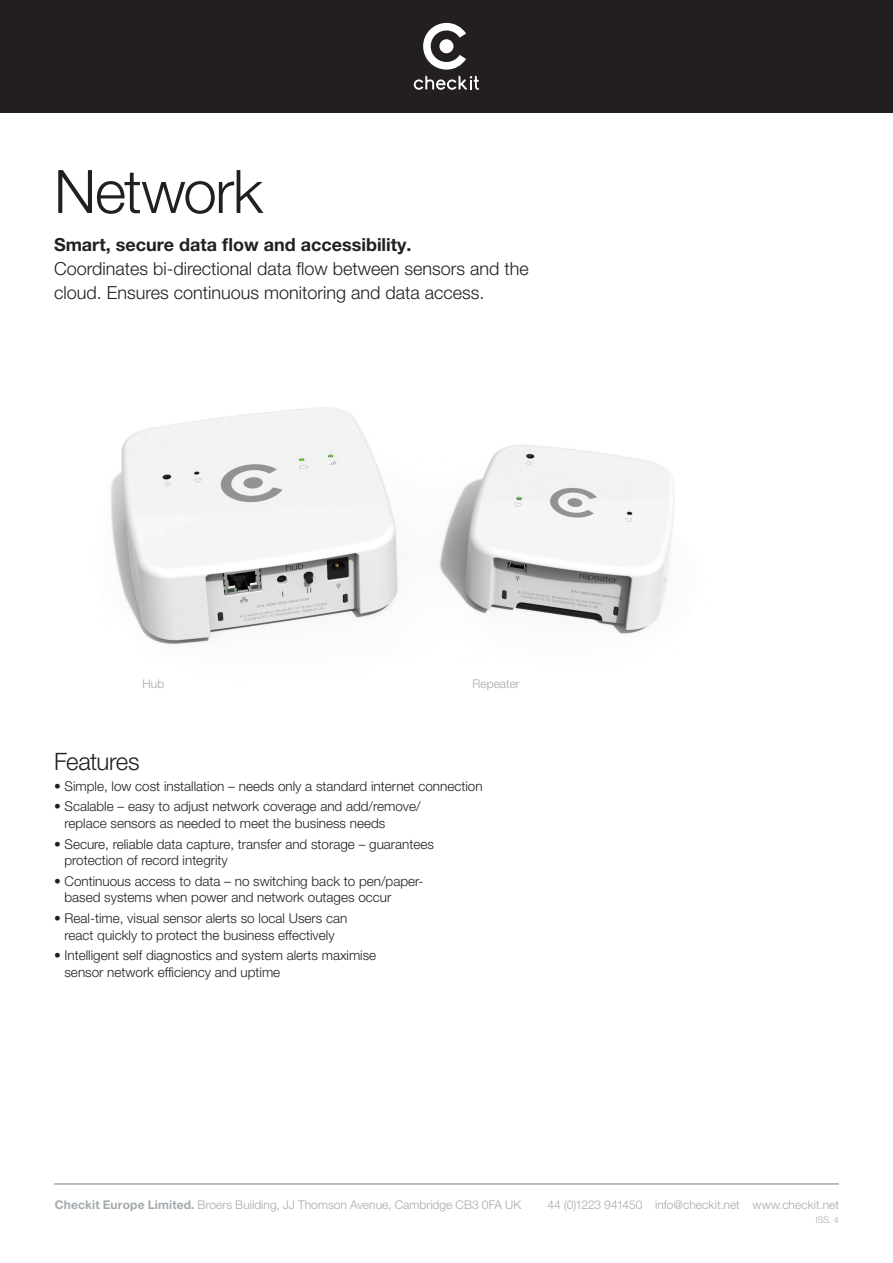
<style>
.page{position:relative;width:893px;height:1263px;background:#fff}
.page>*{position:absolute;margin:0;border:0;box-sizing:border-box;transform-origin:0 0}
.large_text{font:300 60px "Helvetica Neue LT Pro";letter-spacing:-.025em;color:#231f20}
.medium_text{font:300 24px "Helvetica Neue LT Pro";letter-spacing:-.025em;color:#231f20}
.t1{font:300 18px/24px "Helvetica Neue LT Pro";color:#231f20}
.t2{font:700 18px "Helvetica Neue LT Pro";color:#231f20}
.medium_text-2{font:300 13.5px/16.5px "Helvetica Neue LT Pro";color:#231f20}
.medium_text-3{font:300 12px "Helvetica Neue LT Pro";letter-spacing:.005em;color:#a3a9ad}
.t3{font:300 9px "Helvetica Neue LT Pro";color:#a3a9ad}
.s1{font-weight:700}
</style>
<div class="page">
<div style="left:0;top:0;width:893px;height:113px;background:#231f20"></div>
<svg style="left:414px;top:23px;width:65px;height:67px"></svg>
<div style="left:439px;top:39px;width:14px;height:14px;background:#fff;border-radius:50%"></div>
<hr style="left:54px;top:1183px;width:785px;height:2px;background:#a3a9ad">
<img style="left:110px;top:407px;width:565px;height:238px">
<p class="large_text" style="left:54px;top:155px;width:210px">Network</p>
<p class="t2" style="left:54px;top:233px;width:359px">Smart, secure data flow and accessibility.</p>
<p class="t1" style="left:54px;top:256px;width:476px">Coordinates bi-directional data flow between sensors and the cloud. Ensures continuous monitoring and data access.</p>
<p class="medium_text-3" style="left:142px;top:676px;width:23px">Hub</p>
<p class="medium_text-3" style="left:473px;top:676px;width:49px">Repeater</p>
<p class="medium_text" style="left:54px;top:747px;width:87px">Features</p>
<p class="medium_text-2" style="left:54px;top:777px;width:430px">• Simple, low cost installation – needs only a standard internet connection</p>
<p class="medium_text-2" style="left:64px;top:798px;width:358px;text-indent:-10px">• Scalable – easy to adjust network coverage and add/remove/ replace sensors as needed to meet the business needs</p>
<p class="medium_text-2" style="left:64px;top:835px;width:371px;text-indent:-10px">• Secure, reliable data capture, transfer and storage – guarantees protection of record integrity</p>
<p class="medium_text-2" style="left:64px;top:872px;width:361px;text-indent:-10px">• Continuous access to data – no switching back to pen/paper&shy;based systems when power and network outages occur</p>
<p class="medium_text-2" style="left:54px;top:910px;width:295px;text-align:center">• Real-time, visual sensor alerts so local Users can react quickly to protect the business effectively</p>
<p class="medium_text-2" style="left:64px;top:947px;width:313px;text-indent:-10px">• Intelligent self diagnostics and system alerts maximise sensor network efficiency and uptime</p>
<p class="medium_text-3" style="left:55px;top:1197px;width:468px"><span class="s1">Checkit Europe Limited.</span> Broers Building, JJ Thomson Avenue, Cambridge CB3 0FA UK</p>
<p class="medium_text-3" style="left:547px;top:1197px;width:293px">44 (0)1223 941450 info@checkit.net www.checkit.net</p>
<p class="t3" style="left:816px;top:1214px;width:25px">ISS. 4</p>
</div>
